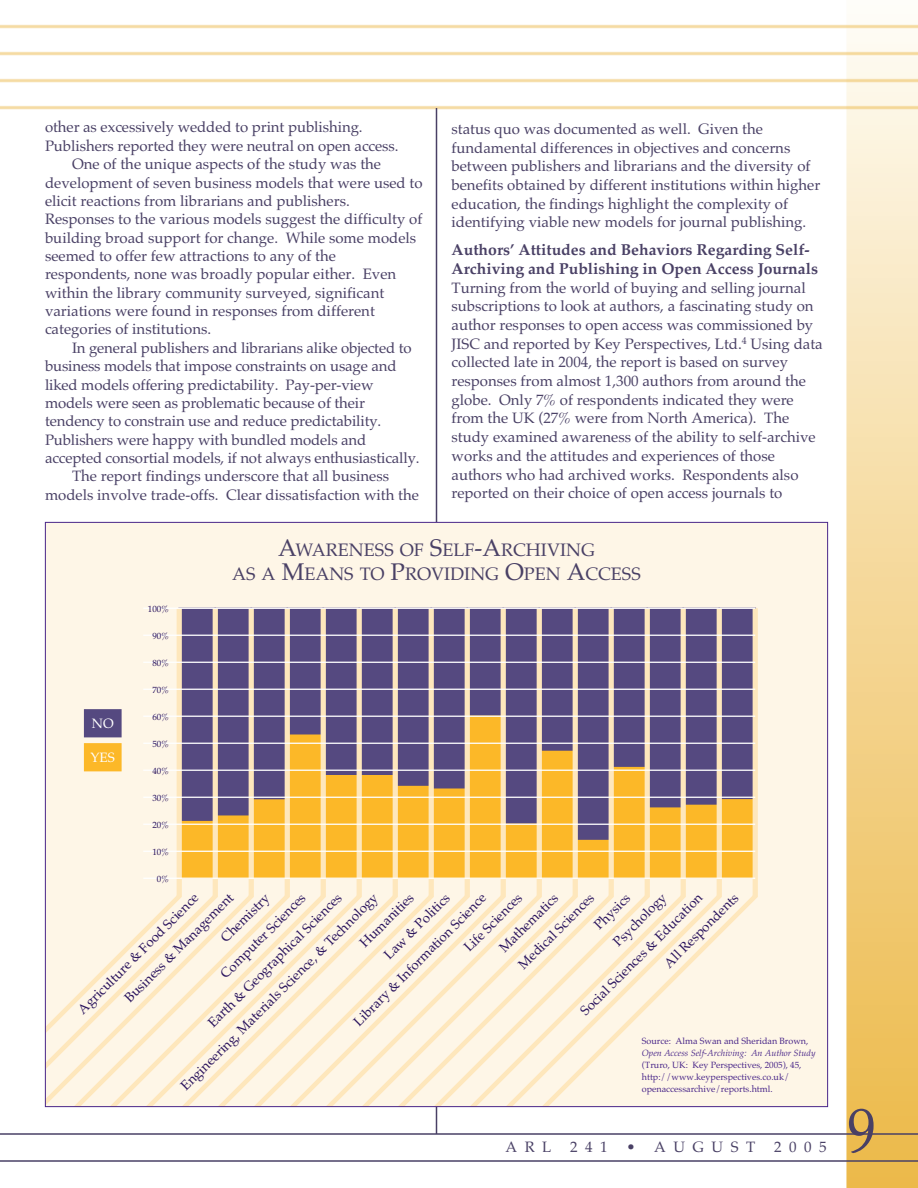
<style>
.page{position:relative;width:918px;height:1188px;background:#fff}
.page>*{position:absolute;margin:0;border:0;box-sizing:border-box;transform-origin:0 0}
.t1{font:63px "Palatino";color:#494065;scale:.9 1}
.t2{font:18px/24px "Palatino";color:#494065;text-align:center}
.t3{font:700 15.75px/18.8px "Palatino";color:#494065}
.t4{font:15px/18.8px "Palatino";color:#494065}
.t5{font:15px "Palatino";letter-spacing:.5em;color:#494065}
.t6{font:13.5px "Palatino";color:#29135d}
.t7{font:13.5px "Palatino";color:#fff}
.t8{font:9px/12px "Palatino";color:#492689}
.t9{font:italic 9px "Palatino";color:#492689}
.t10{font:9px "Palatino";color:#29135d}
.s1{font-size:24px}
</style>
<div class="page">
<img style="left:0;top:24px;width:918px;height:1164px">
<hr style="left:0;top:1133px;width:918px;height:2px;background:#494065">
<hr style="left:0;top:1160px;width:918px;height:2px;background:#494065">
<hr style="left:436px;top:108px;width:1px;height:1026px;background:#494065">
<div style="left:45px;top:122px;width:378px;height:382px;background:#fff"></div>
<div style="left:47px;top:524px;width:779px;height:581px;background:#fef6e7"></div>
<svg style="left:725px;top:604px;width:35px;height:501px;background:#ccbbad"></svg>
<svg style="left:653px;top:604px;width:72px;height:501px;background:#cab8ac"></svg>
<svg style="left:616px;top:604px;width:37px;height:501px;background:#cfbaa4"></svg>
<svg style="left:580px;top:604px;width:36px;height:501px;background:#beaead"></svg>
<svg style="left:545px;top:604px;width:35px;height:501px;background:#d4bca0"></svg>
<svg style="left:508px;top:604px;width:37px;height:501px;background:#c3b1a9"></svg>
<svg style="left:473px;top:604px;width:35px;height:501px;background:#ddc29c"></svg>
<svg style="left:436px;top:604px;width:37px;height:501px;background:#cdb8a4"></svg>
<svg style="left:401px;top:604px;width:35px;height:501px;background:#ccb7a5"></svg>
<svg style="left:364px;top:604px;width:37px;height:501px;background:#ceb9a3"></svg>
<svg style="left:328px;top:604px;width:36px;height:501px;background:#cfbaa3"></svg>
<svg style="left:293px;top:604px;width:35px;height:501px;background:#d9c09d"></svg>
<svg style="left:256px;top:604px;width:37px;height:501px;background:#cab6a6"></svg>
<svg style="left:221px;top:604px;width:35px;height:501px;background:#c4b2a9"></svg>
<svg style="left:184px;top:604px;width:37px;height:501px;background:#c2b0aa"></svg>
<svg style="left:47px;top:604px;width:137px;height:501px;background:#fcf3e2"></svg>
<hr style="left:143px;top:608px;width:612px;height:1px;background:#fff">
<hr style="left:143px;top:634px;width:612px;height:2px;background:#fff">
<hr style="left:143px;top:662px;width:612px;height:1px;background:#fff">
<hr style="left:143px;top:689px;width:612px;height:1px;background:#fff">
<hr style="left:143px;top:715px;width:612px;height:2px;background:#fff">
<hr style="left:143px;top:743px;width:612px;height:1px;background:#fff">
<hr style="left:143px;top:769px;width:612px;height:2px;background:#fff">
<hr style="left:143px;top:797px;width:612px;height:1px;background:#fff">
<hr style="left:143px;top:823px;width:612px;height:2px;background:#fff">
<hr style="left:143px;top:851px;width:612px;height:1px;background:#fff">
<hr style="left:143px;top:878px;width:612px;height:1px;background:#fff">
<div style="left:85px;top:744px;width:36px;height:27px;background:#fcb828"></div>
<div style="left:84px;top:743px;width:37px;height:28px;border:1px solid #fcb828"></div>
<div style="left:85px;top:710px;width:36px;height:27px;background:#554980"></div>
<div style="left:84px;top:709px;width:37px;height:29px;border:1px solid #554980"></div>
<p class="t4" style="left:45px;top:118px;width:319px">other as excessively wedded to print publishing.</p>
<p class="t4" style="left:45px;top:136px;width:355px">Publishers reported they were neutral on open access.</p>
<p class="t4" style="left:72px;top:155px;width:311px">One of the unique aspects of the study was the</p>
<p class="t4" style="left:45px;top:173px;width:379px">development of seven business models that were used to</p>
<p class="t4" style="left:45px;top:191px;width:306px">elicit reactions from librarians and publishers.</p>
<p class="t4" style="left:45px;top:210px;width:379px">Responses to the various models suggest the difficulty of</p>
<p class="t4" style="left:45px;top:228px;width:373px">building broad support for change. While some models</p>
<p class="t4" style="left:45px;top:246px;width:292px">seemed to offer few attractions to any of the</p>
<p class="t4" style="left:45px;top:265px;width:353px">respondents, none was broadly popular either. Even</p>
<p class="t4" style="left:45px;top:283px;width:341px">within the library community surveyed, significant</p>
<p class="t4" style="left:45px;top:302px;width:331px">variations were found in responses from different</p>
<p class="t4" style="left:45px;top:320px;width:168px">categories of institutions.</p>
<p class="t4" style="left:72px;top:338px;width:341px">In general publishers and librarians alike objected to</p>
<p class="t4" style="left:45px;top:357px;width:353px">business models that impose constraints on usage and</p>
<p class="t4" style="left:45px;top:375px;width:330px">liked models offering predictability. Pay-per-view</p>
<p class="t4" style="left:45px;top:393px;width:321px">models were seen as problematic because of their</p>
<p class="t4" style="left:45px;top:412px;width:338px">tendency to constrain use and reduce predictability.</p>
<p class="t4" style="left:45px;top:430px;width:323px">Publishers were happy with bundled models and</p>
<p class="t4" style="left:45px;top:448px;width:376px">accepted consortial models, if not always enthusiastically.</p>
<p class="t4" style="left:72px;top:467px;width:319px">The report findings underscore that all business</p>
<p class="t4" style="left:45px;top:485px;width:376px">models involve trade-offs. Clear dissatisfaction with the</p>
<p class="t4" style="left:452px;top:119px;width:370px">status quo was documented as well. Given the fundamental differences in objectives and concerns between publishers and librarians and the diversity of benefits obtained by different institutions within higher education, the findings highlight the complexity of identifying viable new models for journal publishing.</p>
<p class="t3" style="left:452px;top:240px;width:368px">Authors’ Attitudes and Behaviors Regarding Self-<br>Archiving and Publishing in Open Access Journals</p>
<p class="t4" style="left:452px;top:278px;width:373px">Turning from the world of buying and selling journal subscriptions to look at authors, a fascinating study on author responses to open access was commissioned by JISC and reported by Key Perspectives, Ltd.<sup>4</sup> Using data collected late in 2004, the report is based on survey responses from almost 1,300 authors from around the globe. Only 7% of respondents indicated they were from the UK (27% were from North America). The study examined awareness of the ability to self-archive works and the attitudes and experiences of those authors who had archived works. Respondents also reported on their choice of open access journals to</p>
<p class="t7" style="left:92px;top:716px;width:23px">NO</p>
<p class="t7" style="left:91px;top:750px;width:26px">YES</p>
<p class="t10" style="left:148px;top:603px;width:23px">100%</p>
<p class="t10" style="left:152px;top:630px;width:18px">90%</p>
<p class="t10" style="left:152px;top:657px;width:18px">80%</p>
<p class="t10" style="left:152px;top:684px;width:18px">70%</p>
<p class="t10" style="left:152px;top:711px;width:18px">60%</p>
<p class="t10" style="left:152px;top:738px;width:18px">50%</p>
<p class="t10" style="left:152px;top:765px;width:18px">40%</p>
<p class="t10" style="left:152px;top:792px;width:18px">30%</p>
<p class="t10" style="left:152px;top:819px;width:18px">20%</p>
<p class="t10" style="left:152px;top:846px;width:18px">10%</p>
<p class="t10" style="left:157px;top:873px;width:14px">0%</p>
<p class="t2" style="left:232px;top:537px;width:410px"><span class="s1">A</span>WARENESS OF <span class="s1">S</span>ELF<span class="s1">-A</span>RCHIVING<br>AS A <span class="s1">M</span>EANS TO <span class="s1">P</span>ROVIDING <span class="s1">O</span>PEN <span class="s1">A</span>CCESS</p>
<p class="t6" style="left:121px;top:994px;width:149px;rotate:-45deg">Business &amp; Management</p>
<p class="t6" style="left:74px;top:1006px;width:166px;rotate:-45deg">Agriculture &amp; Food Science</p>
<p class="t6" style="left:577px;top:1007px;width:168px;rotate:-45deg">Social Sciences &amp; Education</p>
<p class="t6" style="left:515px;top:961px;width:102px;rotate:-45deg">Medical Sciences</p>
<p class="t6" style="left:460px;top:944px;width:78px;rotate:-45deg">Life Sciences</p>
<p class="t6" style="left:217px;top:971px;width:116px;rotate:-45deg">Computer Sciences</p>
<p class="t6" style="left:381px;top:951px;width:88px;rotate:-45deg">Law &amp; Politics</p>
<p class="t6" style="left:661px;top:960px;width:100px;rotate:-45deg">Al Respondents</p>
<p class="t6" style="left:204px;top:1019px;width:185px;rotate:-45deg">Earth &amp; Geographical Sciences</p>
<p class="t6" style="left:496px;top:944px;width:78px;rotate:-45deg">Mathematics</p>
<p class="t6" style="left:591px;top:922px;width:46px;rotate:-45deg">Physics</p>
<p class="t6" style="left:356px;top:940px;width:72px;rotate:-45deg">Humanities</p>
<p class="t6" style="left:350px;top:1018px;width:182px;rotate:-45deg">Library &amp; Information Science</p>
<p class="t6" style="left:610px;top:938px;width:70px;rotate:-45deg">Psychology</p>
<p class="t6" style="left:177px;top:1082px;width:274px;rotate:-45deg">Engineering Materials Science &amp; Technology</p>
<p class="t6" style="left:217px;top:934px;width:64px;rotate:-45deg">Chemistry</p>
<p class="t8" style="left:642px;top:1035px;width:168px">Source: Alma Swan and Sheridan Brown,</p>
<p class="t9" style="left:642px;top:1047px;width:175px">Open Access Self-Archiving: An Author Study</p>
<p class="t8" style="left:642px;top:1059px;width:161px">(Truro, UK: Key Perspectives, 2005), 45, http://www.keyperspectives.co.uk/ openaccessarchive/reports.html.</p>
<p class="t4" style="left:506px;top:1138px;width:47px">ARL</p>
<p class="t4" style="left:570px;top:1138px;width:39px">241</p>
<p class="t5" style="left:626px;top:1138px;width:202px">• AUGUST 2005</p>
<h1 class="t1" style="left:848px;top:1094px;width:33px">9</h1>
</div>
